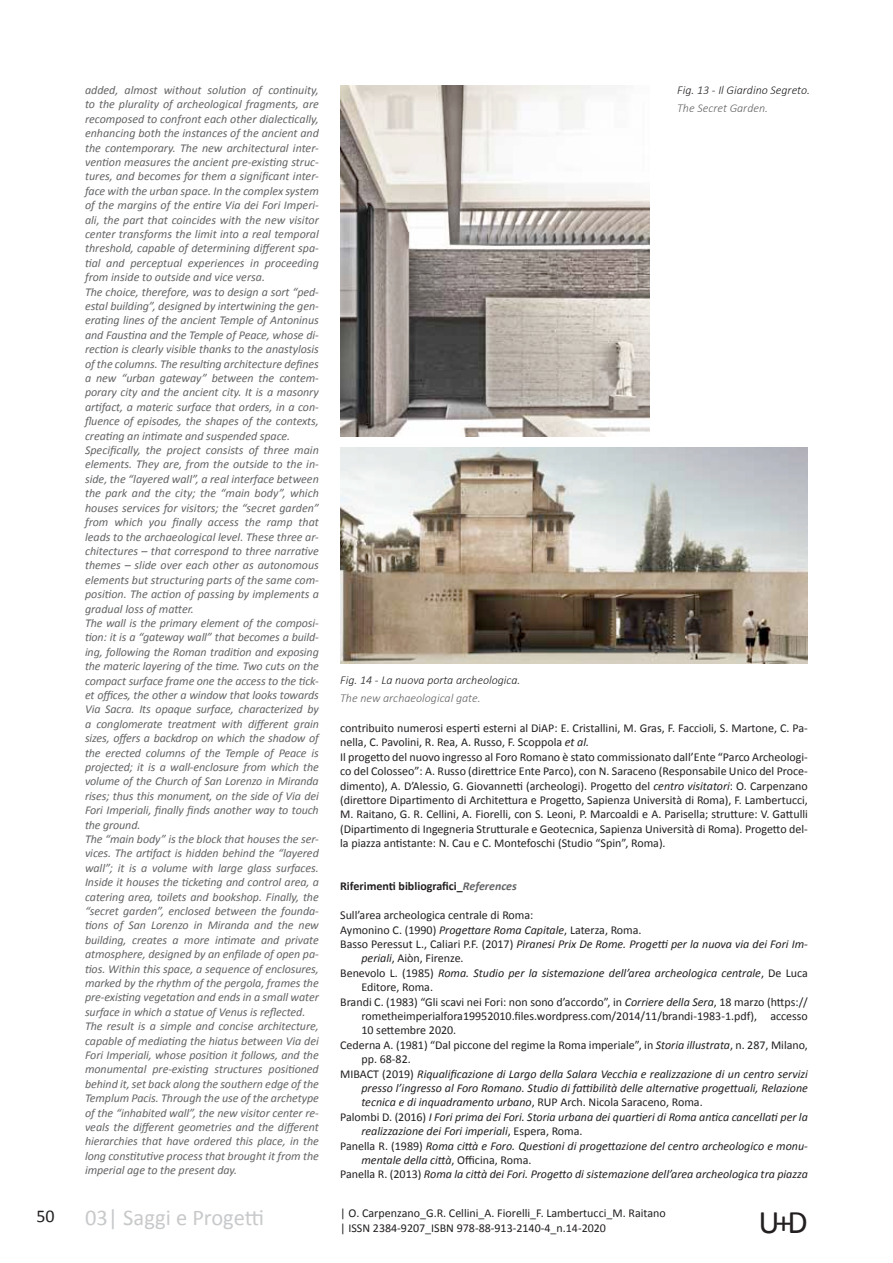
<style>
.page{position:relative;width:893px;height:1263px;background:#fff}
.page>*{position:absolute;margin:0;border:0;box-sizing:border-box;transform-origin:0 0}
.t1{font:33px "Calibri";color:#231f20}
.t2{font:22.5px "Calibri";color:#c7c9cb}
.t3{font:18px "Calibri";color:#231f20}
.t4{font:italic 12px/14.4px "Calibri";letter-spacing:-.005em;color:#636466}
.t5{font:12px/14.4px "Calibri";color:#231f20}
.t6{font:italic 12px "Calibri";color:#231f20}
.t7{font:italic 300 12px "Calibri";color:#231f20}
.t8{font:italic 300 12px "Calibri";color:#636466}
.t9{font:700 12px "Calibri";color:#231f20}
.s1{font-style:italic}
.s2{font-style:italic;color:#636466}
.s3{font-style:normal}
</style>
<div class="page">
<img style="left:340px;top:85px;width:309px;height:351px">
<img style="left:340px;top:447px;width:468px;height:217px">
<p class="t4" style="left:85px;top:82px;width:235px">added, almost without solution of continuity, to the plurality of archeological fragments, are recomposed to confront each other dialectically, enhancing both the instances of the ancient and the contemporary. The new architectural inter&shy;vention measures the ancient pre-existing struc&shy;tures, and becomes for them a significant inter&shy;face with the urban space. In the complex system of the margins of the entire Via dei Fori Imperi&shy;ali, the part that coincides with the new visitor center transforms the limit into a real temporal threshold, capable of determining different spa&shy;tial and perceptual experiences in proceeding from inside to outside and vice versa.<br>The choice, therefore, was to design a sort “ped&shy;estal building”, designed by intertwining the gen&shy;erating lines of the ancient Temple of Antoninus and Faustina and the Temple of Peace, whose di&shy;rection is clearly visible thanks to the anastylosis of the columns. The resulting architecture defines a new “urban gateway” between the contem&shy;porary city and the ancient city. It is a masonry artifact, a materic surface that orders, in a con&shy;fluence of episodes, the shapes of the contexts, creating an intimate and suspended space.<br>Specifically, the project consists of three main elements. They are, from the outside to the in&shy;side, the “layered wall”, a real interface between the park and the city; the “main body”, which houses services for visitors; the “secret garden” from which you finally access the ramp that leads to the archaeological level. These three ar&shy;chitectures – that correspond to three narrative themes – slide over each other as autonomous elements but structuring parts of the same com&shy;position. The action of passing by implements a gradual loss of matter.<br>The wall is the primary element of the composi&shy;tion: it is a “gateway wall” that becomes a build&shy;ing, following the Roman tradition and exposing the materic layering of the time. Two cuts on the compact surface frame one the access to the tick&shy;et offices, the other a window that looks towards Via Sacra. Its opaque surface, characterized by a conglomerate treatment with different grain sizes, offers a backdrop on which the shadow of the erected columns of the Temple of Peace is projected; it is a wall-enclosure from which the volume of the Church of San Lorenzo in Miranda rises; thus this monument, on the side of Via dei Fori Imperiali, finally finds another way to touch the ground.<br>The “main body” is the block that houses the ser&shy;vices. The artifact is hidden behind the “layered wall”; it is a volume with large glass surfaces.<br>Inside it houses the ticketing and control area, a catering area, toilets and bookshop. Finally, the “secret garden”, enclosed between the founda&shy;tions of San Lorenzo in Miranda and the new building, creates a more intimate and private atmosphere, designed by an enfilade of open pa&shy;tios. Within this space, a sequence of enclosures, marked by the rhythm of the pergola, frames the pre-existing vegetation and ends in a small water surface in which a statue of Venus is reflected.<br>The result is a simple and concise architecture, capable of mediating the hiatus between Via dei Fori Imperiali, whose position it follows, and the monumental pre-existing structures positioned behind it, set back along the southern edge of the Templum Pacis. Through the use of the archetype of the “inhabited wall”, the new visitor center re&shy;veals the different geometries and the different hierarchies that have ordered this place, in the long constitutive process that brought it from the imperial age to the present day.</p>
<p class="t7" style="left:677px;top:83px;width:134px">Fig. 13 - Il Giardino Segreto.</p>
<p class="t8" style="left:677px;top:101px;width:92px">The Secret Garden.</p>
<p class="t7" style="left:340px;top:672px;width:182px">Fig. 14 - La nuova porta archeologica.</p>
<p class="t8" style="left:340px;top:690px;width:142px">The new archaeological gate.</p>
<p class="t5" style="left:340px;top:721px;width:469px">contribuito numerosi esperti esterni al DiAP: E. Cristallini, M. Gras, F. Faccioli, S. Martone, C. Pa&shy;nella, C. Pavolini, R. Rea, A. Russo, F. Scoppola <span class="s1">et al.<br></span>Il progetto del nuovo ingresso al Foro Romano è stato commissionato dall’Ente “Parco Archeologi&shy;co del Colosseo”: A. Russo (direttrice Ente Parco), con N. Saraceno (Responsabile Unico del Proce&shy;dimento), A. D’Alessio, G. Giovannetti (archeologi). Progetto del <span class="s1">centro visitatori</span>: O. Carpenzano (direttore Dipartimento di Architettura e Progetto, Sapienza Università di Roma), F. Lambertucci, M. Raitano, G. R. Cellini, A. Fiorelli, con S. Leoni, P. Marcoaldi e A. Parisella; strutture: V. Gattulli (Dipartimento di Ingegneria Strutturale e Geotecnica, Sapienza Università di Roma). Progetto del&shy;la piazza antistante: N. Cau e C. Montefoschi (Studio “Spin”, Roma).</p>
<p class="t9" style="left:340px;top:879px;width:178px">Riferimenti bibliografici_<span class="s2">References</span></p>
<p class="t5" style="left:340px;top:908px;width:195px">Sull’area archeologica centrale di Roma:</p>
<p class="t5" style="left:340px;top:922px;width:303px">Aymonino C. (1990) <span class="s1">Progettare Roma Capitale</span>, Laterza, Roma.</p>
<p class="t6" style="left:340px;top:936px;width:469px"><span class="s3">Basso Peressut L., Caliari P.F. (2017)</span> Piranesi Prix De Rome. Progetti per la nuova via dei Fori Im-</p>
<p class="t5" style="left:361px;top:951px;width:104px"><span class="s1">periali</span>, Aiòn, Firenze.</p>
<p class="t6" style="left:340px;top:964px;width:469px"><span class="s3">Benevolo L. (1985)</span> Roma. Studio per la sistemazione dell’area archeologica centrale<span class="s3">, De Luca</span></p>
<p class="t5" style="left:361px;top:980px;width:73px">Editore, Roma.</p>
<p class="t5" style="left:340px;top:994px;width:469px">Brandi C. (1983) “Gli scavi nei Fori: non sono d’accordo”, in <span class="s1">Corriere della Sera</span>, 18 marzo (https://</p>
<p class="t5" style="left:361px;top:1009px;width:448px">rometheimperialfora19952010.files.wordpress.com/2014/11/brandi-1983-1.pdf), accesso</p>
<p class="t5" style="left:361px;top:1023px;width:96px">10 settembre 2020.</p>
<p class="t5" style="left:340px;top:1037px;width:469px">Cederna A. (1981) “Dal piccone del regime la Roma imperiale”, in <span class="s1">Storia illustrata</span>, n. 287, Milano,</p>
<p class="t5" style="left:361px;top:1052px;width:51px">pp. 68-82.</p>
<p class="t6" style="left:340px;top:1065px;width:469px"><span class="s3">MIBACT (2019)</span> Riqualificazione di Largo della Salara Vecchia e realizzazione di un centro servizi</p>
<p class="t6" style="left:361px;top:1080px;width:448px">presso l’ingresso al Foro Romano. Studio di fattibilità delle alternative progettuali, Relazione</p>
<p class="t6" style="left:361px;top:1094px;width:343px">tecnica e di inquadramento urbano<span class="s3">, RUP Arch. Nicola Saraceno, Roma.</span></p>
<p class="t6" style="left:340px;top:1108px;width:469px"><span class="s3">Palombi D. (2016)</span> I Fori prima dei Fori. Storia urbana dei quartieri di Roma antica cancellati per la</p>
<p class="t6" style="left:361px;top:1123px;width:223px">realizzazione dei Fori imperiali<span class="s3">, Espera, Roma.</span></p>
<p class="t6" style="left:340px;top:1137px;width:469px"><span class="s3">Panella R. (1989)</span> Roma città e Foro. Questioni di progettazione del centro archeologico e monu-</p>
<p class="t6" style="left:361px;top:1152px;width:172px">mentale della città<span class="s3">, Officina, Roma.</span></p>
<p class="t6" style="left:340px;top:1166px;width:469px"><span class="s3">Panella R. (2013)</span> Roma la città dei Fori. Progetto di sistemazione dell’area archeologica tra piazza</p>
<h3 class="t3" style="left:36px;top:1204px;width:20px">50</h3>
<p class="t5" style="left:340px;top:1206px;width:327px">| O. Carpenzano_G.R. Cellini_A. Fiorelli_F. Lambertucci_M. Raitano</p>
<h2 class="t2" style="left:85px;top:1203px;width:181px">03| Saggi e Progetti</h2>
<p class="t5" style="left:340px;top:1220px;width:267px">| ISSN 2384-9207_ISBN 978-88-913-2140-4_n.14-2020</p>
<h1 class="t1" style="left:759px;top:1201px;width:51px">U+D</h1>
</div>
